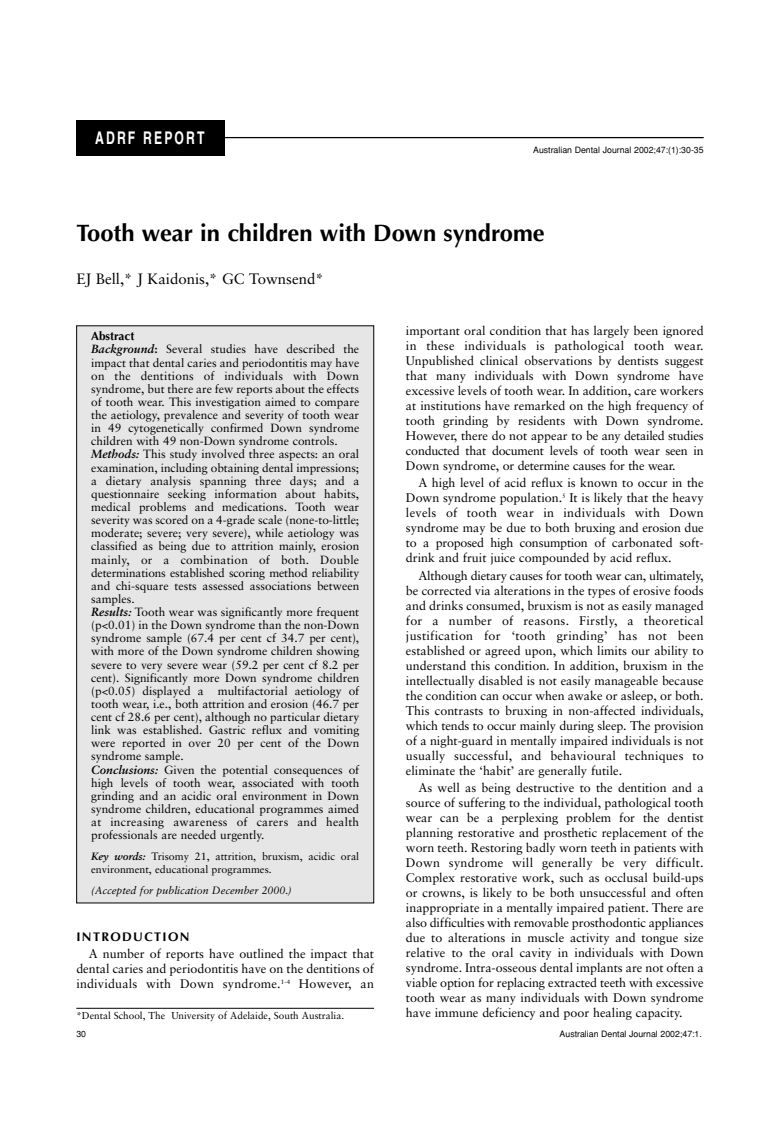
<style>
.page{position:relative;width:779px;height:1123px;background:#fff}
.page>*{position:absolute;margin:0;border:0;box-sizing:border-box;transform-origin:0 0}
.t1{font:700 23.75px "Optima";color:#000}
.t2{font:700 17.5px "Helvetica";letter-spacing:.165em;color:#fff;scale:.7 1}
.t3{font:15px "Sabon";color:#000}
.t4{font:12.5px/15px "Sabon";color:#000;text-align:justify}
.t5{font:700 12.5px "Optima";letter-spacing:.11em;color:#000}
.t6{font:11.88px/13.1px "Sabon";color:#000}
.t7{font:700 11.88px "Optima";color:#000}
.t8{font:10.62px/13.1px "Sabon";color:#000}
.t9{font:italic 10.62px "Sabon";color:#000}
.t10{font:10px "Sabon";color:#000}
.t11{font:8.75px "Helvetica";color:#000}
.s1{font-weight:700;font-style:italic}
.s2{font-weight:700}
</style>
<div class="page">
<div style="left:77px;top:326px;width:296px;height:576px;background:#e6e6e6"></div>
<div style="left:76px;top:325px;width:298px;height:578px;border:1px solid #000"></div>
<hr style="left:76px;top:1008px;width:298px;height:1px;background:#000">
<hr style="left:76px;top:137px;width:627px;height:1px;background:#000">
<div style="left:76px;top:120px;width:149px;height:36px;background:#000"></div>
<h2 class="t2" style="left:95px;top:131px;width:158px">ADRF REPORT</h2>
<p class="t11" style="left:533px;top:147px;width:172px">Australian Dental Journal 2002;47:(1):30-35</p>
<h1 class="t1" style="left:76px;top:223px;width:470px">Tooth wear in children with Down syndrome</h1>
<p class="t3" style="left:76px;top:273px;width:249px">EJ Bell,* J Kaidonis,* GC Townsend*</p>
<p class="t7" style="left:91px;top:331px;width:45px">Abstract</p>
<p class="t6" style="left:91px;top:344px;width:270px"><span class="s1">Background</span><span class="s2">:</span> Several studies have described the impact that dental caries and periodontitis may have on the dentitions of individuals with Down syndrome, but there are few reports about the effects of tooth wear. This investigation aimed to compare the aetiology, prevalence and severity of tooth wear in 49 cytogenetically confirmed Down syndrome children with 49 non-Down syndrome controls.<br><span class="s1">Methods:</span> This study involved three aspects: an oral examination, including obtaining dental impressions; a dietary analysis spanning three days; and a questionnaire seeking information about habits, medical problems and medications. Tooth wear severity was scored on a 4-grade scale (none-to-little; moderate; severe; very severe), while aetiology was classified as being due to attrition mainly, erosion mainly, or a combination of both. Double determinations established scoring method reliability and chi-square tests assessed associations between samples.<br><span class="s1">Results:</span> Tooth wear was significantly more frequent (p&lt;0.01) in the Down syndrome than the non-Down syndrome sample (67.4 per cent cf 34.7 per cent), with more of the Down syndrome children showing severe to very severe wear (59.2 per cent cf 8.2 per cent). Significantly more Down syndrome children (p&lt;0.05) displayed a multifactorial aetiology of tooth wear, i.e., both attrition and erosion (46.7 per cent cf 28.6 per cent), although no particular dietary link was established. Gastric reflux and vomiting were reported in over 20 per cent of the Down syndrome sample.<br><span class="s1">Conclusions:</span> Given the potential consequences of high levels of tooth wear, associated with tooth grinding and an acidic oral environment in Down syndrome children, educational programmes aimed at increasing awareness of carers and health professionals are needed urgently.</p>
<p class="t8" style="left:91px;top:850px;width:270px"><span class="s1">Key words:</span> Trisomy 21, attrition, bruxism, acidic oral environment, educational programmes.</p>
<p class="t9" style="left:91px;top:885px;width:202px">(Accepted for publication December 2000.)</p>
<p class="t5" style="left:76px;top:931px;width:115px">INTRODUCTION</p>
<p class="t4" style="left:76px;top:947px;width:299px;text-indent:12px">A number of reports have outlined the impact that dental caries and periodontitis have on the dentitions of individuals with Down syndrome.<sup>1-4</sup> However, an</p>
<p class="t4" style="left:406px;top:324px;width:299px">important oral condition that has largely been ignored in these individuals is pathological tooth wear.<br>Unpublished clinical observations by dentists suggest that many individuals with Down syndrome have excessive levels of tooth wear. In addition, care workers at institutions have remarked on the high frequency of tooth grinding by residents with Down syndrome.<br>However, there do not appear to be any detailed studies conducted that document levels of tooth wear seen in Down syndrome, or determine causes for the wear.</p>
<p class="t4" style="left:406px;top:476px;width:299px;text-indent:13px">A high level of acid reflux is known to occur in the Down syndrome population.<sup>5</sup> It is likely that the heavy levels of tooth wear in individuals with Down syndrome may be due to both bruxing and erosion due to a proposed high consumption of carbonated soft&shy;drink and fruit juice compounded by acid reflux.</p>
<p class="t4" style="left:406px;top:569px;width:299px;text-indent:13px">Although dietary causes for tooth wear can, ultimately, be corrected via alterations in the types of erosive foods and drinks consumed, bruxism is not as easily managed for a number of reasons. Firstly, a theoretical justification for ‘tooth grinding’ has not been established or agreed upon, which limits our ability to understand this condition. In addition, bruxism in the intellectually disabled is not easily manageable because the condition can occur when awake or asleep, or both.<br>This contrasts to bruxing in non-affected individuals, which tends to occur mainly during sleep. The provision of a night-guard in mentally impaired individuals is not usually successful, and behavioural techniques to eliminate the ‘habit’ are generally futile.</p>
<p class="t4" style="left:406px;top:781px;width:299px;text-indent:13px">As well as being destructive to the dentition and a source of suffering to the individual, pathological tooth wear can be a perplexing problem for the dentist planning restorative and prosthetic replacement of the worn teeth. Restoring badly worn teeth in patients with Down syndrome will generally be very difficult.<br>Complex restorative work, such as occlusal build-ups or crowns, is likely to be both unsuccessful and often inappropriate in a mentally impaired patient. There are also difficulties with removable prosthodontic appliances due to alterations in muscle activity and tongue size relative to the oral cavity in individuals with Down syndrome. Intra-osseous dental implants are not often a viable option for replacing extracted teeth with excessive tooth wear as many individuals with Down syndrome</p>
<p class="t10" style="left:76px;top:1011px;width:269px">*Dental School, The University of Adelaide, South Australia.</p>
<p class="t4" style="left:406px;top:1006px;width:278px">have immune deficiency and poor healing capacity.</p>
<p class="t11" style="left:76px;top:1031px;width:11px">30</p>
<p class="t11" style="left:559px;top:1031px;width:144px">Australian Dental Journal 2002;47:1.</p>
</div>
